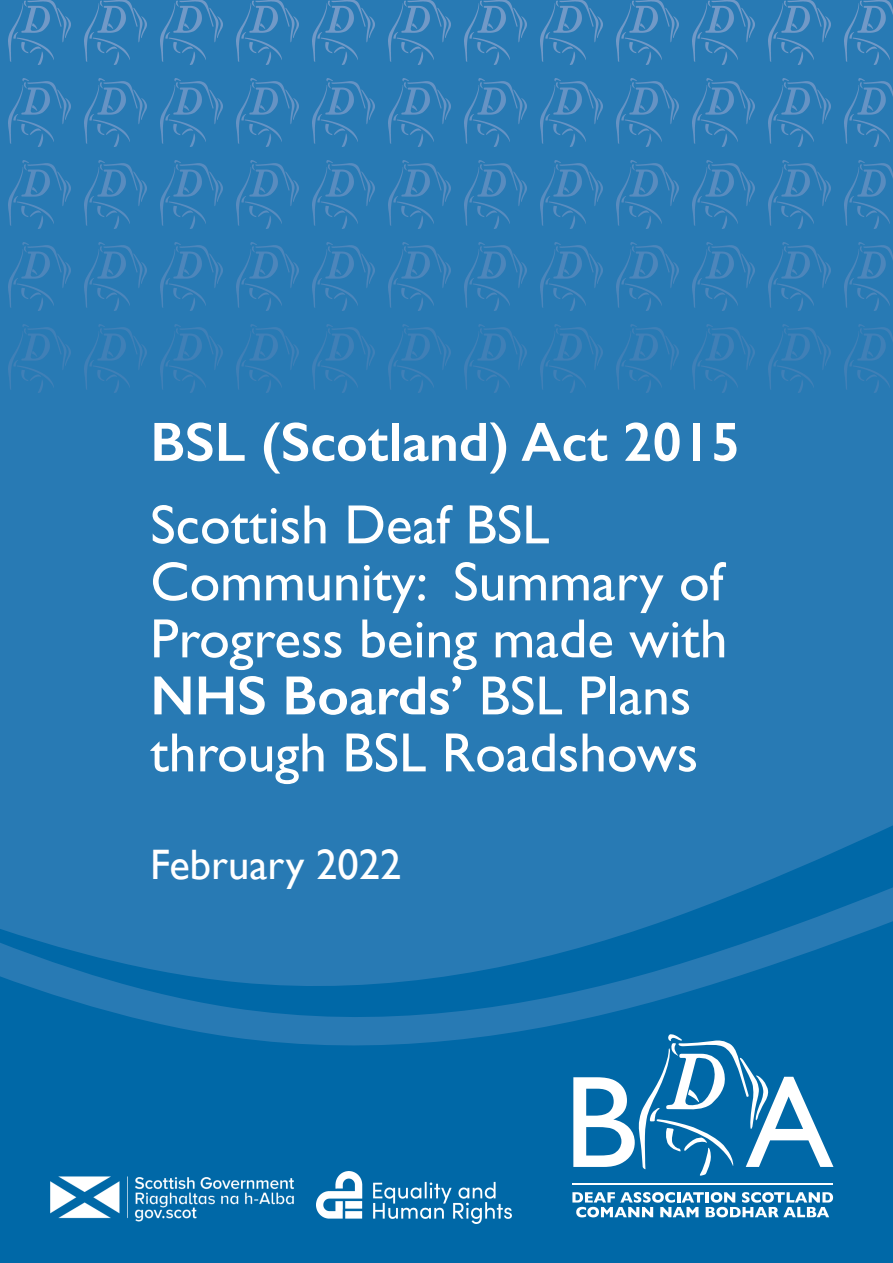
<style>
.page{position:relative;width:893px;height:1263px;background:#fff}
.page>*{position:absolute;margin:0;border:0;box-sizing:border-box;transform-origin:0 0}
.t1{font:55.5px/57px "Gill Sans";color:#fff}
.t2{font:600 55.5px "Gill Sans";color:#fff}
.t3{font:42.6px "Gill Sans";color:#fff}
.s1{font-weight:600}
</style>
<div class="page">
<div style="left:0;top:0;width:893px;height:658px;background:#287ab4"></div>
<img style="left:8px;top:0;width:62px;height:65px">
<img style="left:84px;top:0;width:62px;height:65px">
<img style="left:160px;top:0;width:62px;height:65px">
<img style="left:236px;top:0;width:62px;height:65px">
<img style="left:312px;top:0;width:62px;height:65px">
<img style="left:388px;top:0;width:62px;height:65px">
<img style="left:464px;top:0;width:62px;height:65px">
<img style="left:540px;top:0;width:62px;height:65px">
<img style="left:616px;top:0;width:62px;height:65px">
<img style="left:692px;top:0;width:62px;height:65px">
<img style="left:768px;top:0;width:62px;height:65px">
<img style="left:8px;top:79px;width:62px;height:67px">
<img style="left:84px;top:79px;width:62px;height:67px">
<img style="left:160px;top:79px;width:62px;height:67px">
<img style="left:236px;top:79px;width:62px;height:67px">
<img style="left:312px;top:79px;width:62px;height:67px">
<img style="left:388px;top:79px;width:62px;height:67px">
<img style="left:464px;top:79px;width:62px;height:67px">
<img style="left:540px;top:79px;width:62px;height:67px">
<img style="left:616px;top:79px;width:62px;height:67px">
<img style="left:692px;top:79px;width:62px;height:67px">
<img style="left:768px;top:79px;width:62px;height:67px">
<img style="left:8px;top:161px;width:62px;height:67px">
<img style="left:84px;top:161px;width:62px;height:67px">
<img style="left:160px;top:161px;width:62px;height:67px">
<img style="left:236px;top:161px;width:62px;height:67px">
<img style="left:312px;top:161px;width:62px;height:67px">
<img style="left:388px;top:161px;width:62px;height:67px">
<img style="left:464px;top:161px;width:62px;height:67px">
<img style="left:540px;top:161px;width:62px;height:67px">
<img style="left:616px;top:161px;width:62px;height:67px">
<img style="left:692px;top:161px;width:62px;height:67px">
<img style="left:768px;top:161px;width:62px;height:67px">
<img style="left:8px;top:242px;width:62px;height:68px">
<img style="left:84px;top:242px;width:62px;height:68px">
<img style="left:160px;top:242px;width:62px;height:68px">
<img style="left:236px;top:242px;width:62px;height:68px">
<img style="left:312px;top:242px;width:62px;height:68px">
<img style="left:388px;top:242px;width:62px;height:68px">
<img style="left:464px;top:242px;width:62px;height:68px">
<img style="left:540px;top:242px;width:62px;height:68px">
<img style="left:616px;top:242px;width:62px;height:68px">
<img style="left:692px;top:242px;width:62px;height:68px">
<img style="left:768px;top:242px;width:62px;height:68px">
<img style="left:8px;top:324px;width:62px;height:68px">
<img style="left:84px;top:324px;width:62px;height:68px">
<img style="left:160px;top:324px;width:62px;height:68px">
<img style="left:236px;top:324px;width:62px;height:68px">
<img style="left:312px;top:324px;width:62px;height:68px">
<img style="left:388px;top:324px;width:62px;height:68px">
<img style="left:464px;top:324px;width:62px;height:68px">
<img style="left:540px;top:324px;width:62px;height:68px">
<img style="left:616px;top:324px;width:62px;height:68px">
<img style="left:692px;top:324px;width:62px;height:68px">
<img style="left:768px;top:324px;width:62px;height:68px">
<svg style="left:0;top:658px;width:893px;height:605px;background:#1571ad"></svg>
<svg style="left:0;top:819px;width:893px;height:211px;background:#1c74b0"></svg>
<svg style="left:573px;top:1034px;width:260px;height:142px"></svg>
<svg style="left:572px;top:1192px;width:261px;height:25px"></svg>
<hr style="left:573px;top:1183px;width:260px;height:2px;background:#fff">
<img style="left:844px;top:0;width:49px;height:65px">
<img style="left:844px;top:79px;width:49px;height:67px">
<img style="left:844px;top:161px;width:49px;height:67px">
<img style="left:844px;top:242px;width:49px;height:68px">
<img style="left:844px;top:324px;width:49px;height:68px">
<img style="left:34px;top:1164px;width:272px;height:74px">
<img style="left:317px;top:1172px;width:195px;height:51px">
<p class="t2" style="left:150px;top:408px;width:592px">BSL (Scotland) Act 2015</p>
<p class="t1" style="left:150px;top:496px;width:579px">Scottish Deaf BSL<br>Community: Summary of<br>Progress being made with<br><span class="s1">NHS Boards’</span> BSL Plans through BSL Roadshows</p>
<p class="t3" style="left:150px;top:840px;width:253px">February 2022</p>
</div>
